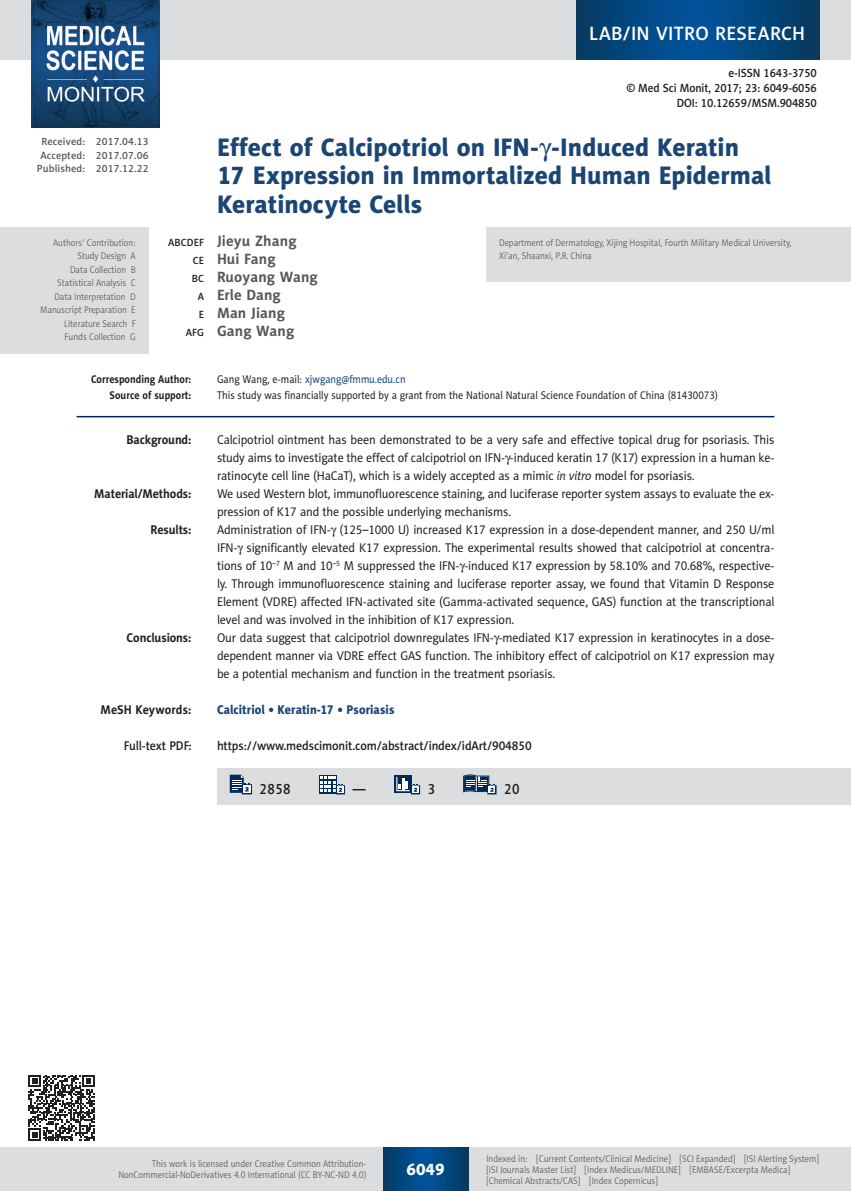
<style>
.page{position:relative;width:851px;height:1191px;background:#fff}
.page>*{position:absolute;margin:0;border:0;box-sizing:border-box;transform-origin:0 0}
.MSM_Tytul{font:25.5px/28.5px "Naomi Sans EFN Heavy";color:#1a4574}
.t1{font:19.5px "Naomi Sans EFN Medium";letter-spacing:.01em;color:#fff}
.t2{font:16.5px "Naomi Sans EFN Heavy";color:#fff}
.MSM_Autorzy{font:700 15px "Naomi Sans EFN";letter-spacing:.01em;color:#57585a}
.MSM_dane{font:15px "Naomi Sans EFN Medium";letter-spacing:.03em;color:#231f20;scale:.9 1}
.MSM_Summary_body{font:12.75px/18px "Naomi Sans EFN";letter-spacing:-.01em;color:#231f20;text-align:justify;scale:.95 1}
.MSM_full_text_pdf{font:12.75px "Naomi Sans EFN Medium";letter-spacing:-.01em;color:#231f20;scale:.95 1}
.MSM_Summary_body-2{font:700 12.75px "Naomi Sans EFN";letter-spacing:-.01em;color:#231f20;scale:.95 1}
.MSM_keywords{font:12.75px "Naomi Sans EFN Heavy";letter-spacing:.005em;color:#1a4574;scale:.95 1}
.MSM_keywords-2{font:700 12.75px "Naomi Sans EFN";letter-spacing:.005em;color:#231f20;scale:.95 1}
.MSM_full_text_pdf-2{font:12px "Naomi Sans EFN Medium";letter-spacing:-.01em;color:#231f20;scale:.95 1}
.MSM_Support{font:11.25px "Naomi Sans EFN";color:#231f20;scale:.9 1}
.MSM_Adres{font:11.25px "Naomi Sans EFN";color:#1a4574;scale:.9 1}
.MSM_Adres-2{font:700 11.25px "Naomi Sans EFN";color:#231f20;scale:.9 1}
.MSM_Support-2{font:700 11.25px "Naomi Sans EFN";color:#231f20;scale:.9 1}
.t3{font:10.5px "Naomi Sans EFN Medium";letter-spacing:.01em;color:#57585a}
.MSM_Afiliacja{font:9.75px/11.2px "Naomi Sans EFN Light";color:#57585a;scale:.9 1}
.s1{font-family:"Standard Sym L"}
.s2{font-family:"Naomi Sans EFN Medium";font-weight:400;font-size:10.5px;color:#231f20}
.s3{color:#231f20}
.s4{font-style:italic}
</style>
<div class="page">
<div style="left:217px;top:768px;width:633px;height:36px;background:#dcdddf"></div>
<svg style="left:230px;top:774px;width:22px;height:20px"></svg>
<div style="left:319px;top:775px;width:17px;height:18px;background:#00295c"></div>
<svg style="left:320px;top:776px;width:25px;height:18px"></svg>
<div style="left:394px;top:775px;width:18px;height:18px;background:#00295c"></div>
<svg style="left:396px;top:777px;width:24px;height:17px"></svg>
<svg style="left:463px;top:774px;width:33px;height:20px"></svg>
<hr style="left:77px;top:416px;width:697px;height:1px;background:#00295c">
<div style="left:0;top:228px;width:148px;height:126px;background:#dcdddf"></div>
<div style="left:486px;top:228px;width:364px;height:54px;background:#dcdddf"></div>
<svg style="left:28px;top:1075px;width:67px;height:66px"></svg>
<div style="left:0;top:1148px;width:850px;height:43px;background:#dcdddf"></div>
<svg style="left:383px;top:1147px;width:85px;height:43px;background:#02477e"></svg>
<div style="left:0;top:0;width:850px;height:60px;background:#dcdddf"></div>
<img style="left:32px;top:0;width:127px;height:128px">
<svg style="left:576px;top:0;width:243px;height:60px;background:#02477e"></svg>
<h2 class="t1" style="left:589px;top:22px;width:217px">LAB/IN VITRO RESEARCH</h2>
<p class="MSM_full_text_pdf-2" style="left:728px;top:66px;width:95px">e-ISSN 1643-3750</p>
<p class="MSM_full_text_pdf-2" style="left:626px;top:81px;width:202px">© Med Sci Monit, 2017; 23: 6049-6056</p>
<p class="MSM_full_text_pdf-2" style="left:676px;top:96px;width:149px">DOI: 10.12659/MSM.904850</p>
<p class="MSM_Tytul" style="left:217px;top:132px;width:556px">Effect of Calcipotriol on IFN-<span class="s1">g</span>-Induced Keratin<br>17 Expression in Immortalized Human Epidermal<br>Keratinocyte Cells</p>
<p class="MSM_Autorzy" style="left:168px;top:232px;width:130px"><span class="s2">ABCDEF</span> Jieyu Zhang</p>
<p class="MSM_Autorzy" style="left:193px;top:250px;width:84px"><span class="s2">CE</span> Hui Fang</p>
<p class="MSM_Autorzy" style="left:192px;top:268px;width:127px"><span class="s2">BC</span> Ruoyang Wang</p>
<p class="MSM_Autorzy" style="left:198px;top:286px;width:84px"><span class="s2">A</span> Erle Dang</p>
<p class="MSM_Autorzy" style="left:199px;top:304px;width:87px"><span class="s2">E</span> Man Jiang</p>
<p class="MSM_Autorzy" style="left:186px;top:322px;width:110px"><span class="s2">AFG</span> Gang Wang</p>
<p class="MSM_Adres-2" style="left:91px;top:373px;width:113px">Corresponding Author:</p>
<p class="MSM_Adres" style="left:217px;top:373px;width:211px"><span class="s3">Gang Wang, e-mail:</span> xjwgang@fmmu.edu.cn</p>
<p class="MSM_Support-2" style="left:110px;top:388px;width:92px">Source of support:</p>
<p class="MSM_Support" style="left:217px;top:388px;width:558px">This study was financially supported by a grant from the National Natural Science Foundation of China (81430073)</p>
<p class="MSM_Summary_body-2" style="left:126px;top:432px;width:70px">Background:</p>
<p class="MSM_Summary_body" style="left:217px;top:431px;width:588px">Calcipotriol ointment has been demonstrated to be a very safe and effective topical drug for psoriasis. This study aims to investigate the effect of calcipotriol on IFN-<span class="s1">g</span>-induced keratin 17 (K17) expression in a human ke&shy;ratinocyte cell line (HaCaT), which is a widely accepted as a mimic <span class="s4">in vitro</span> model for psoriasis.</p>
<p class="MSM_Summary_body-2" style="left:94px;top:486px;width:104px">Material/Methods:</p>
<p class="MSM_Summary_body" style="left:217px;top:485px;width:588px">We used Western blot, immunofluorescence staining, and luciferase reporter system assays to evaluate the ex&shy;pression of K17 and the possible underlying mechanisms.</p>
<p class="MSM_Summary_body-2" style="left:150px;top:522px;width:45px">Results:</p>
<p class="MSM_Summary_body" style="left:217px;top:521px;width:588px">Administration of IFN-<span class="s1">g</span> (125–1000 U) increased K17 expression in a dose-dependent manner, and 250 U/ml IFN-<span class="s1">g</span> significantly elevated K17 expression. The experimental results showed that calcipotriol at concentra&shy;tions of 10<sup>–7</sup> M and 10<sup>–5</sup> M suppressed the IFN-<span class="s1">g</span>-induced K17 expression by 58.10% and 70.68%, respective&shy;ly. Through immunofluorescence staining and luciferase reporter assay, we found that Vitamin D Response Element (VDRE) affected IFN-activated site (Gamma-activated sequence, GAS) function at the transcriptional level and was involved in the inhibition of K17 expression.</p>
<p class="MSM_Summary_body-2" style="left:127px;top:630px;width:70px">Conclusions:</p>
<p class="MSM_Summary_body" style="left:217px;top:629px;width:588px">Our data suggest that calcipotriol downregulates IFN-<span class="s1">g</span>-mediated K17 expression in keratinocytes in a dose&shy;dependent manner via VDRE effect GAS function. The inhibitory effect of calcipotriol on K17 expression may be a potential mechanism and function in the treatment psoriasis.</p>
<p class="MSM_keywords-2" style="left:100px;top:702px;width:97px">MeSH Keywords:</p>
<p class="MSM_keywords" style="left:217px;top:702px;width:188px">Calcitriol • Keratin-17 • Psoriasis</p>
<p class="MSM_full_text_pdf" style="left:124px;top:738px;width:73px">Full-text PDF:</p>
<p class="MSM_full_text_pdf" style="left:217px;top:738px;width:333px">https://www.medscimonit.com/abstract/index/idArt/904850</p>
<p class="t3" style="left:41px;top:136px;width:109px">Received: 2017.04.13</p>
<p class="t3" style="left:40px;top:149px;width:110px">Accepted: 2017.07.06</p>
<p class="t3" style="left:37px;top:163px;width:113px">Published: 2017.12.22</p>
<p class="MSM_Afiliacja" style="left:53px;top:237px;width:93px">Authors’ Contribution:</p>
<p class="MSM_Afiliacja" style="left:77px;top:250px;width:66px">Study Design A</p>
<p class="MSM_Afiliacja" style="left:70px;top:264px;width:74px">Data Collection B</p>
<p class="MSM_Afiliacja" style="left:57px;top:277px;width:89px">Statistical Analysis C</p>
<p class="MSM_Afiliacja" style="left:54px;top:291px;width:92px">Data Interpretation D</p>
<p class="MSM_Afiliacja" style="left:40px;top:304px;width:107px">Manuscript Preparation E</p>
<p class="MSM_Afiliacja" style="left:64px;top:318px;width:81px">Literature Search F</p>
<p class="MSM_Afiliacja" style="left:65px;top:331px;width:80px">Funds Collection G</p>
<p class="MSM_Afiliacja" style="left:499px;top:236px;width:326px;line-height:13.5px">Department of Dermatology, Xijing Hospital, Fourth Military Medical University,<br>Xi’an, Shaanxi, P.R. China</p>
<p class="MSM_dane" style="left:259px;top:780px;width:36px">2858</p>
<p class="MSM_dane" style="left:352px;top:780px;width:16px">—</p>
<p class="MSM_dane" style="left:427px;top:780px;width:10px">3</p>
<p class="MSM_dane" style="left:504px;top:780px;width:19px">20</p>
<p class="MSM_Afiliacja" style="left:118px;top:1158px;width:277px;text-align:right">This work is licensed under Creative Common Attribution-<br>NonCommercial-NoDerivatives 4.0 International (CC BY-NC-ND 4.0)</p>
<p class="t2" style="left:406px;top:1159px;width:40px">6049</p>
<p class="MSM_Afiliacja" style="left:486px;top:1152px;width:371px">Indexed in: [Current Contents/Clinical Medicine] [SCI Expanded] [ISI Alerting System] [ISI Journals Master List] [Index Medicus/MEDLINE] [EMBASE/Excerpta Medica] [Chemical Abstracts/CAS] [Index Copernicus]</p>
</div>
